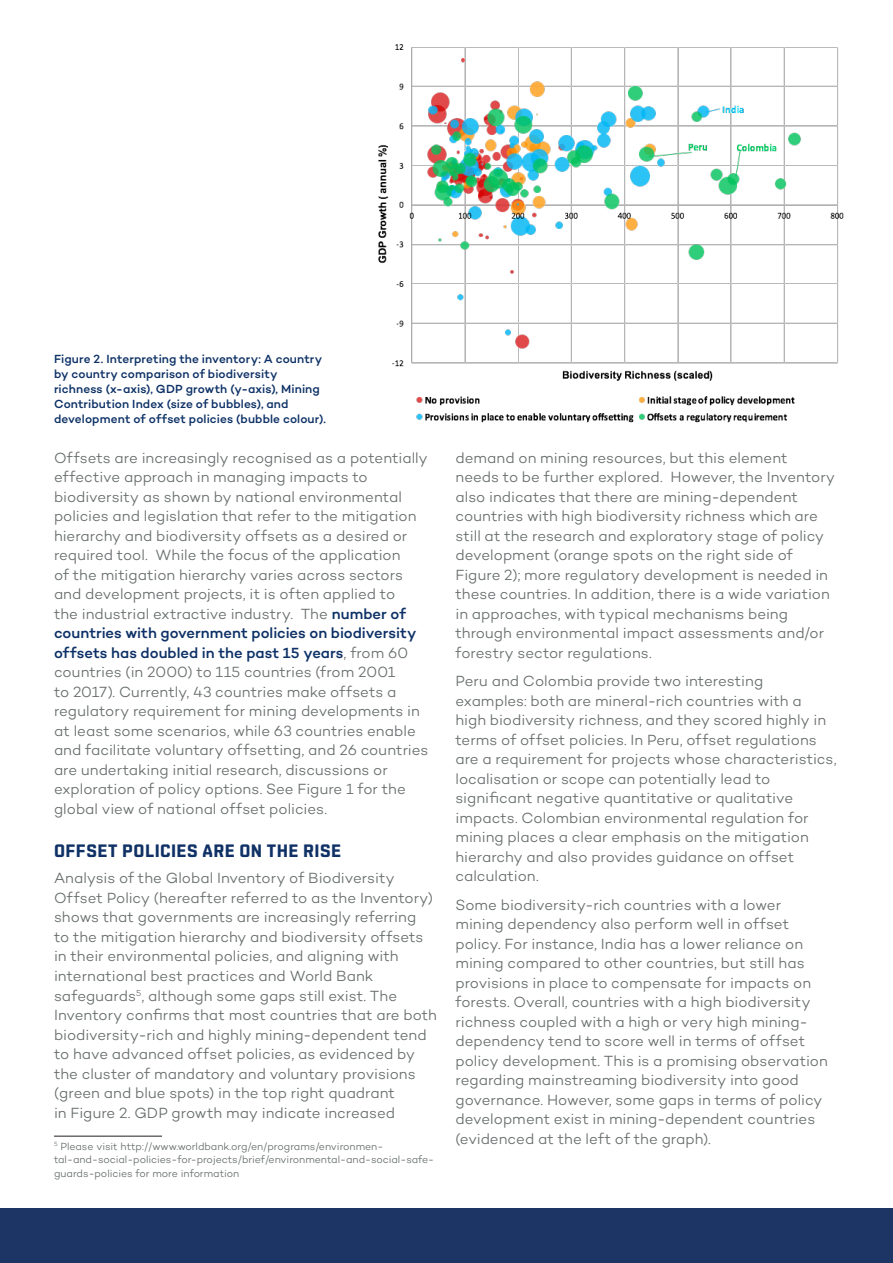
<style>
.page{position:relative;width:893px;height:1263px;background:#fff}
.page>*{position:absolute;margin:0;border:0;box-sizing:border-box;transform-origin:0 0}
.ITF_Sub_2{font:700 18px "Shentox";letter-spacing:.025em;color:#0f3166}
.IGF_Copy{font:300 15px/19.5px "Campton";color:#676c6c}
.IGF_Copy-2{font:500 12px/15px "Campton";letter-spacing:.01em;color:#0d3166}
.footnotes{font:300 10.5px/13.5px "Campton";letter-spacing:-.01em;color:#676c6c}
.s1{font-weight:500;color:#0d3166}
</style>
<div class="page">
<hr style="left:54px;top:1136px;width:108px;height:1px;background:#231f20">
<img style="left:378px;top:44px;width:466px;height:379px">
<div style="left:0;top:1209px;width:893px;height:54px;background:#1c3564"></div>
<p class="IGF_Copy-2" style="left:54px;top:351px;width:274px">Figure 2. Interpreting the inventory: A country by country comparison of biodiversity richness (x-axis), GDP growth (y-axis), Mining Contribution Index (size of bubbles), and development of offset policies (bubble colour).</p>
<p class="IGF_Copy" style="left:54px;top:448px;width:376px">Offsets are increasingly recognised as a potentially effective approach in managing impacts to biodiversity as shown by national environmental policies and legislation that refer to the mitigation hierarchy and biodiversity offsets as a desired or required tool. While the focus of the application<br>of the mitigation hierarchy varies across sectors and development projects, it is often applied to<br>the industrial extractive industry. The <span class="s1">number of countries with government policies on biodiversity offsets has doubled in the past 15 years</span>, from 60 countries (in 2000) to 115 countries (from 2001<br>to 2017). Currently, 43 countries make offsets a regulatory requirement for mining developments in at least some scenarios, while 63 countries enable and facilitate voluntary offsetting, and 26 countries are undertaking initial research, discussions or exploration of policy options. See Figure 1 for the global view of national offset policies.</p>
<p class="ITF_Sub_2" style="left:54px;top:840px;width:289px">OFFSET POLICIES ARE ON THE RISE</p>
<p class="IGF_Copy" style="left:54px;top:868px;width:384px">Analysis of the Global Inventory of Biodiversity Offset Policy (hereafter referred to as the Inventory) shows that governments are increasingly referring<br>to the mitigation hierarchy and biodiversity offsets in their environmental policies, and aligning with international best practices and World Bank safeguards<sup>5</sup>, although some gaps still exist. The Inventory confirms that most countries that are both biodiversity-rich and highly mining-dependent tend to have advanced offset policies, as evidenced by the cluster of mandatory and voluntary provisions (green and blue spots) in the top right quadrant<br>in Figure 2. GDP growth may indicate increased</p>
<p class="footnotes" style="left:54px;top:1139px;width:382px"><sup>5</sup> Please visit http://www.worldbank.org/en/programs/environmen&shy;tal-and-social-policies-for-projects/brief/environmental-and-social-safe&shy;guards-policies for more information</p>
<p class="IGF_Copy" style="left:455px;top:448px;width:381px">demand on mining resources, but this element<br>needs to be further explored. However, the Inventory also indicates that there are mining-dependent countries with high biodiversity richness which are still at the research and exploratory stage of policy development (orange spots on the right side of Figure 2); more regulatory development is needed in these countries. In addition, there is a wide variation in approaches, with typical mechanisms being through environmental impact assessments and/or forestry sector regulations.</p>
<p class="IGF_Copy" style="left:455px;top:671px;width:383px">Peru and Colombia provide two interesting examples: both are mineral-rich countries with a<br>high biodiversity richness, and they scored highly in terms of offset policies. In Peru, offset regulations are a requirement for projects whose characteristics, localisation or scope can potentially lead to significant negative quantitative or qualitative impacts. Colombian environmental regulation for mining places a clear emphasis on the mitigation hierarchy and also provides guidance on offset calculation.</p>
<p class="IGF_Copy" style="left:455px;top:895px;width:374px">Some biodiversity-rich countries with a lower mining dependency also perform well in offset policy. For instance, India has a lower reliance on mining compared to other countries, but still has provisions in place to compensate for impacts on forests. Overall, countries with a high biodiversity richness coupled with a high or very high mining&shy;dependency tend to score well in terms of offset policy development. This is a promising observation regarding mainstreaming biodiversity into good governance. However, some gaps in terms of policy development exist in mining-dependent countries (evidenced at the left of the graph).</p>
</div>
